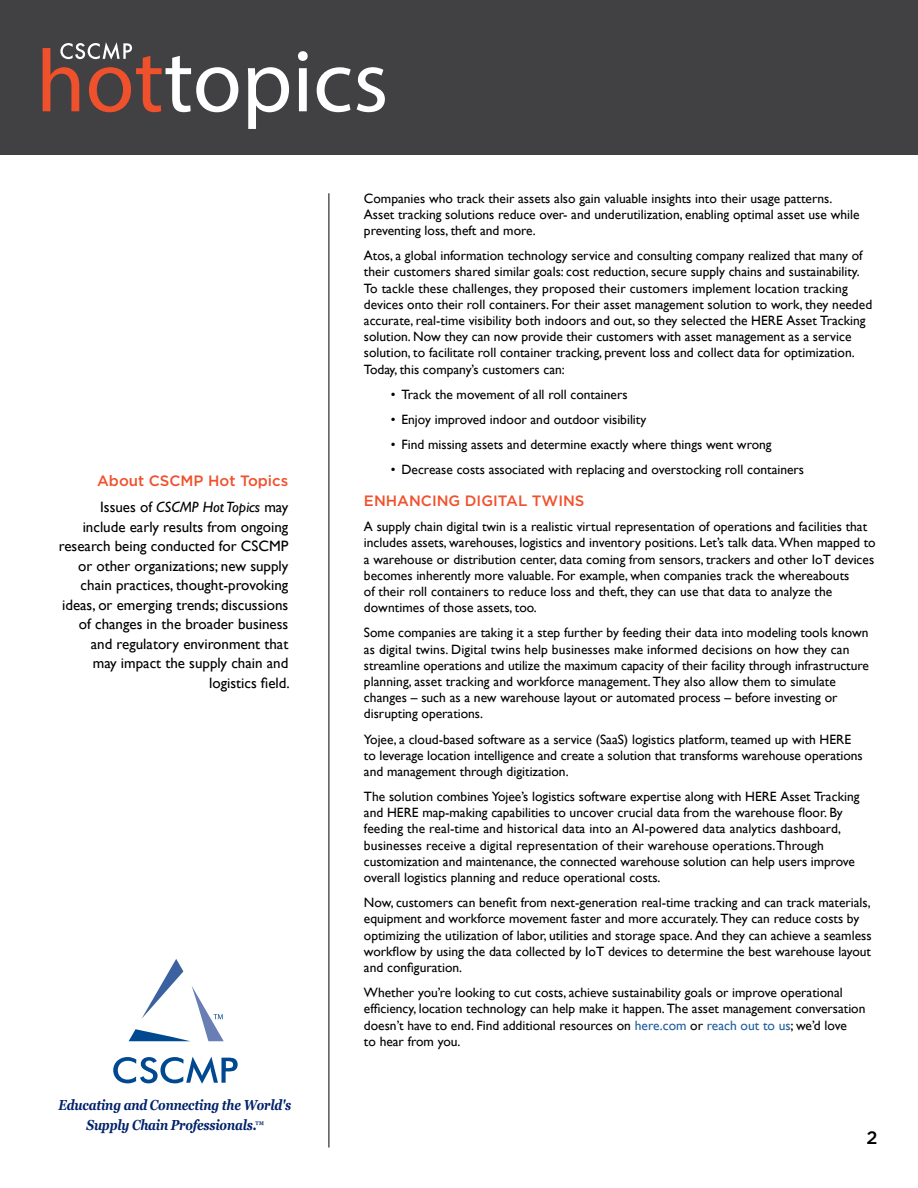
<style>
.page{position:relative;width:918px;height:1188px;background:#fff}
.page>*{position:absolute;margin:0;border:0;box-sizing:border-box;transform-origin:0 0}
.t1{font:500 18px "Gotham";color:#000}
.t2{font:15px/19.5px "Gill Sans";color:#000;text-align:right}
.t3{font:500 15px "Gotham";color:#f0512d}
.t4{font:italic 700 14.4px/20.2px "Georgia";letter-spacing:-.015em;color:#00226a;text-align:center;scale:.83 1}
.t5{font:13.5px/16.2px "Gill Sans";color:#000}
.s1{font-style:italic}
.s2{font-size:10.95px}
.s3{color:#215e9e}
</style>
<div class="page">
<div style="left:0;top:0;width:918px;height:155px;background:#414042"></div>
<svg style="left:248px;top:67px;width:41px;height:62px"></svg>
<svg style="left:298px;top:51px;width:10px;height:60px"></svg>
<svg style="left:317px;top:67px;width:34px;height:45px"></svg>
<svg style="left:357px;top:67px;width:28px;height:45px"></svg>
<svg style="left:43px;top:42px;width:195px;height:70px"></svg>
<hr style="left:329px;top:193px;width:1px;height:955px;background:#000">
<svg style="left:113px;top:1057px;width:125px;height:27px"></svg>
<svg style="left:129px;top:959px;width:95px;height:82px"></svg>
<p class="t3" style="left:97px;top:471px;width:193px">About CSCMP Hot Topics</p>
<p class="t2" style="left:59px;top:497px;width:233px">Issues of <span class="s1">CSCMP Hot Topics</span> may include early results from ongoing research being conducted for CSCMP or other organizations; new supply chain practices, thought-provoking ideas, or emerging trends; discussions of changes in the broader business and regulatory environment that<br>may impact the supply chain and logistics field.</p>
<p class="t4" style="left:58px;top:1095px;width:282px">Educating and Connecting the World's<br>Supply Chain Professionals.<span class="s2">™</span></p>
<p class="t5" style="left:364px;top:190px;width:497px">Companies who track their assets also gain valuable insights into their usage patterns.<br>Asset tracking solutions reduce over- and underutilization, enabling optimal asset use while preventing loss, theft and more.</p>
<p class="t5" style="left:364px;top:247px;width:510px">Atos, a global information technology service and consulting company realized that many of their customers shared similar goals: cost reduction, secure supply chains and sustainability.<br>To tackle these challenges, they proposed their customers implement location tracking devices onto their roll containers. For their asset management solution to work, they needed accurate, real-time visibility both indoors and out, so they selected the HERE Asset Tracking solution. Now they can now provide their customers with asset management as a service solution, to facilitate roll container tracking, prevent loss and collect data for optimization.<br>Today, this company’s customers can:</p>
<p class="t5" style="left:391px;top:386px;width:238px">• Track the movement of all roll containers</p>
<p class="t5" style="left:391px;top:411px;width:257px">• Enjoy improved indoor and outdoor visibility</p>
<p class="t5" style="left:391px;top:436px;width:382px">• Find missing assets and determine exactly where things went wrong</p>
<p class="t5" style="left:391px;top:462px;width:415px">• Decrease costs associated with replacing and overstocking roll containers</p>
<p class="t3" style="left:364px;top:491px;width:222px">ENHANCING DIGITAL TWINS</p>
<p class="t5" style="left:364px;top:518px;width:513px">A supply chain digital twin is a realistic virtual representation of operations and facilities that includes assets, warehouses, logistics and inventory positions. Let’s talk data. When mapped to a warehouse or distribution center, data coming from sensors, trackers and other IoT devices becomes inherently more valuable. For example, when companies track the whereabouts<br>of their roll containers to reduce loss and theft, they can use that data to analyze the downtimes of those assets, too.</p>
<p class="t5" style="left:364px;top:625px;width:506px">Some companies are taking it a step further by feeding their data into modeling tools known as digital twins. Digital twins help businesses make informed decisions on how they can streamline operations and utilize the maximum capacity of their facility through infrastructure planning, asset tracking and workforce management. They also allow them to simulate changes – such as a new warehouse layout or automated process – before investing or disrupting operations.</p>
<p class="t5" style="left:364px;top:731px;width:500px">Yojee, a cloud-based software as a service (SaaS) logistics platform, teamed up with HERE to leverage location intelligence and create a solution that transforms warehouse operations and management through digitization.</p>
<p class="t5" style="left:364px;top:788px;width:497px">The solution combines Yojee’s logistics software expertise along with HERE Asset Tracking and HERE map-making capabilities to uncover crucial data from the warehouse floor. By feeding the real-time and historical data into an AI-powered data analytics dashboard, businesses receive a digital representation of their warehouse operations. Through customization and maintenance, the connected warehouse solution can help users improve overall logistics planning and reduce operational costs.</p>
<p class="t5" style="left:364px;top:894px;width:509px">Now, customers can benefit from next-generation real-time tracking and can track materials, equipment and workforce movement faster and more accurately. They can reduce costs by optimizing the utilization of labor, utilities and storage space. And they can achieve a seamless workflow by using the data collected by IoT devices to determine the best warehouse layout and configuration.</p>
<p class="t5" style="left:364px;top:984px;width:503px">Whether you’re looking to cut costs, achieve sustainability goals or improve operational efficiency, location technology can help make it happen. The asset management conversation doesn’t have to end. Find additional resources on <span class="s3">here.com</span> or <span class="s3">reach out to us</span>; we’d love<br>to hear from you.</p>
<h1 class="t1" style="left:866px;top:1126px;width:13px">2</h1>
</div>
